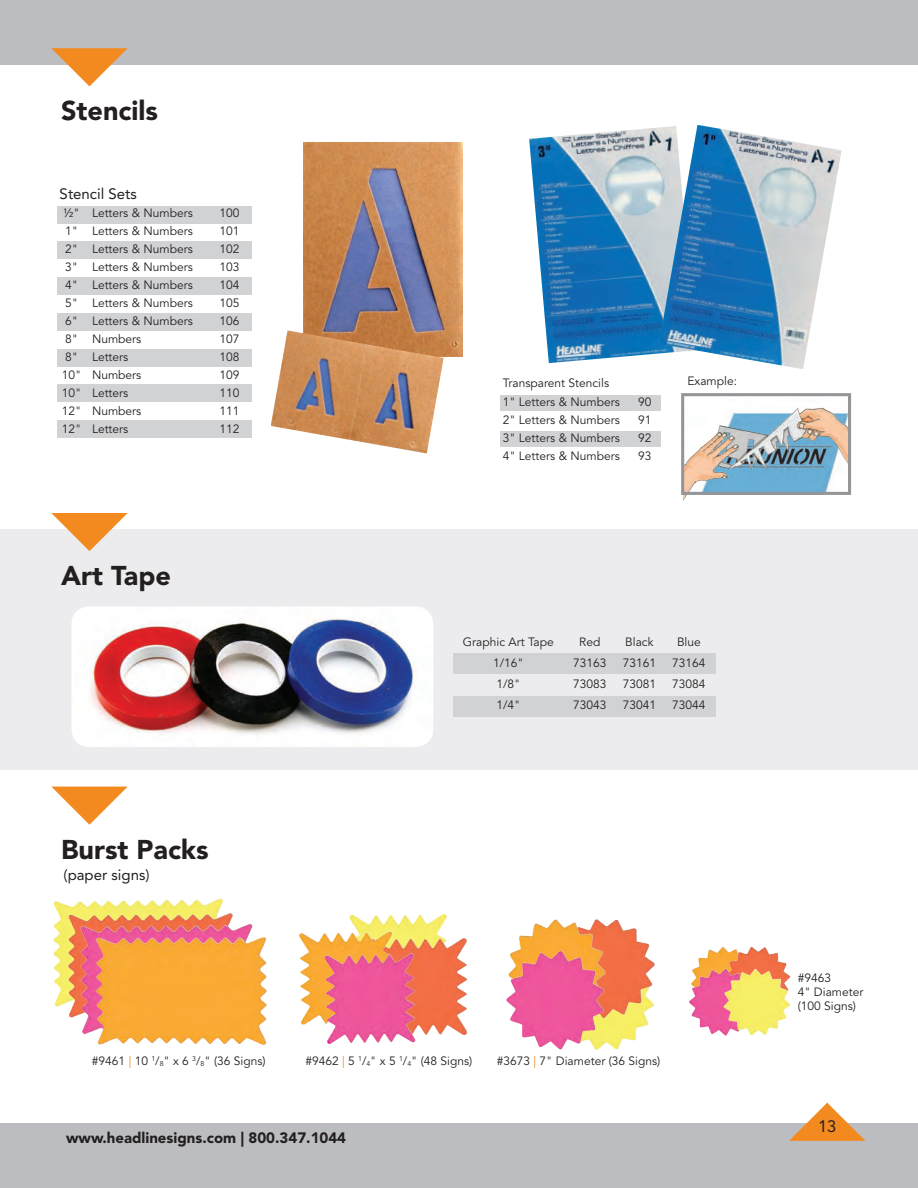
<style>
.page{position:relative;width:918px;height:1188px;background:#fff}
.page>*{position:absolute;margin:0;border:0;box-sizing:border-box;transform-origin:0 0}
.t1{font:900 27px "Avenir LT Std";color:#231f20}
.t2{font:16.5px "Avenir LT Std";color:#231f20}
.t3{font:900 15px "Avenir LT Std";color:#231f20}
.t4{font:15px "Avenir LT Std";color:#231f20}
.t5{font:12px "Avenir LT Std";color:#231f20}
.s1{color:#f28a20}
</style>
<div class="page">
<div style="left:0;top:0;width:918px;height:64px;background:#bcbdc0"></div>
<div style="left:0;top:1124px;width:918px;height:64px;background:#bcbdc0"></div>
<div style="left:0;top:529px;width:918px;height:241px;background:#ececee"></div>
<svg style="left:789px;top:1103px;width:76px;height:38px"></svg>
<svg style="left:51px;top:48px;width:77px;height:38px"></svg>
<svg style="left:51px;top:513px;width:77px;height:38px"></svg>
<svg style="left:52px;top:787px;width:75px;height:38px"></svg>
<div style="left:58px;top:206px;width:194px;height:17px;background:#d1d2d4"></div>
<div style="left:58px;top:242px;width:194px;height:17px;background:#d1d2d4"></div>
<div style="left:58px;top:277px;width:194px;height:18px;background:#d1d2d4"></div>
<div style="left:58px;top:313px;width:194px;height:17px;background:#d1d2d4"></div>
<div style="left:58px;top:349px;width:194px;height:17px;background:#d1d2d4"></div>
<div style="left:58px;top:385px;width:194px;height:17px;background:#d1d2d4"></div>
<div style="left:58px;top:420px;width:194px;height:18px;background:#d1d2d4"></div>
<img style="left:304px;top:142px;width:159px;height:215px">
<img style="left:271px;top:330px;width:173px;height:123px">
<img style="left:529px;top:127px;width:130px;height:236px">
<img style="left:659px;top:125px;width:183px;height:244px">
<div style="left:501px;top:431px;width:160px;height:15px;background:#d1d2d4"></div>
<div style="left:501px;top:395px;width:160px;height:15px;background:#d1d2d4"></div>
<img style="left:684px;top:407px;width:163px;height:92px">
<div style="left:681px;top:393px;width:170px;height:102px;border:3px solid #939598"></div>
<img style="left:349px;top:914px;width:98px;height:18px">
<img style="left:402px;top:932px;width:66px;height:103px">
<img style="left:299px;top:927px;width:103px;height:98px">
<img style="left:317px;top:944px;width:111px;height:100px">
<img style="left:698px;top:949px;width:22px;height:16px">
<img style="left:720px;top:947px;width:67px;height:18px">
<img style="left:689px;top:965px;width:31px;height:69px">
<img style="left:720px;top:965px;width:71px;height:71px">
<img style="left:611px;top:1025px;width:36px;height:25px">
<img style="left:611px;top:919px;width:44px;height:106px">
<img style="left:53px;top:898px;width:170px;height:109px">
<img style="left:59px;top:908px;width:174px;height:110px">
<img style="left:75px;top:918px;width:178px;height:116px">
<img style="left:90px;top:931px;width:177px;height:114px">
<img style="left:519px;top:919px;width:94px;height:105px">
<img style="left:506px;top:944px;width:105px;height:106px">
<img style="left:72px;top:606px;width:361px;height:141px">
<div style="left:453px;top:653px;width:262px;height:21px;background:#d1d2d4"></div>
<div style="left:453px;top:696px;width:262px;height:20px;background:#d1d2d4"></div>
<p class="t1" style="left:61px;top:95px;width:99px">Stencils</p>
<p class="t4" style="left:60px;top:185px;width:79px">Stencil Sets</p>
<p class="t5" style="left:63px;top:206px;width:18px">½"</p>
<p class="t5" style="left:65px;top:224px;width:14px">1"</p>
<p class="t5" style="left:65px;top:242px;width:14px">2"</p>
<p class="t5" style="left:65px;top:260px;width:14px">3"</p>
<p class="t5" style="left:65px;top:278px;width:14px">4"</p>
<p class="t5" style="left:65px;top:296px;width:14px">5"</p>
<p class="t5" style="left:65px;top:314px;width:14px">6"</p>
<p class="t5" style="left:65px;top:332px;width:14px">8"</p>
<p class="t5" style="left:65px;top:350px;width:14px">8"</p>
<p class="t5" style="left:62px;top:368px;width:21px">10"</p>
<p class="t5" style="left:62px;top:386px;width:21px">10"</p>
<p class="t5" style="left:62px;top:404px;width:21px">12"</p>
<p class="t5" style="left:62px;top:422px;width:21px">12"</p>
<p class="t5" style="left:92px;top:206px;width:102px">Letters &amp; Numbers</p>
<p class="t5" style="left:92px;top:224px;width:102px">Letters &amp; Numbers</p>
<p class="t5" style="left:92px;top:242px;width:102px">Letters &amp; Numbers</p>
<p class="t5" style="left:92px;top:260px;width:102px">Letters &amp; Numbers</p>
<p class="t5" style="left:92px;top:278px;width:102px">Letters &amp; Numbers</p>
<p class="t5" style="left:92px;top:296px;width:102px">Letters &amp; Numbers</p>
<p class="t5" style="left:92px;top:314px;width:102px">Letters &amp; Numbers</p>
<p class="t5" style="left:92px;top:332px;width:51px">Numbers</p>
<p class="t5" style="left:92px;top:350px;width:38px">Letters</p>
<p class="t5" style="left:92px;top:368px;width:51px">Numbers</p>
<p class="t5" style="left:92px;top:386px;width:38px">Letters</p>
<p class="t5" style="left:92px;top:404px;width:51px">Numbers</p>
<p class="t5" style="left:92px;top:422px;width:38px">Letters</p>
<p class="t5" style="left:219px;top:206px;width:22px">100</p>
<p class="t5" style="left:219px;top:224px;width:22px">101</p>
<p class="t5" style="left:219px;top:242px;width:22px">102</p>
<p class="t5" style="left:219px;top:260px;width:22px">103</p>
<p class="t5" style="left:219px;top:278px;width:22px">104</p>
<p class="t5" style="left:219px;top:296px;width:22px">105</p>
<p class="t5" style="left:219px;top:314px;width:22px">106</p>
<p class="t5" style="left:219px;top:332px;width:22px">107</p>
<p class="t5" style="left:219px;top:350px;width:22px">108</p>
<p class="t5" style="left:219px;top:368px;width:22px">109</p>
<p class="t5" style="left:219px;top:386px;width:22px">110</p>
<p class="t5" style="left:219px;top:404px;width:22px">111</p>
<p class="t5" style="left:219px;top:422px;width:22px">112</p>
<p class="t1" style="left:61px;top:559px;width:111px">Art Tape</p>
<p class="t1" style="left:61px;top:833px;width:149px">Burst Packs</p>
<p class="t4" style="left:64px;top:866px;width:88px">(paper signs)</p>
<p class="t5" style="left:503px;top:376px;width:108px">Transparent Stencils</p>
<p class="t5" style="left:688px;top:374px;width:51px">Example:</p>
<p class="t5" style="left:503px;top:395px;width:119px">1" Letters &amp; Numbers</p>
<p class="t5" style="left:503px;top:413px;width:119px">2" Letters &amp; Numbers</p>
<p class="t5" style="left:503px;top:431px;width:119px">3" Letters &amp; Numbers</p>
<p class="t5" style="left:503px;top:449px;width:119px">4" Letters &amp; Numbers</p>
<p class="t5" style="left:638px;top:395px;width:15px">90</p>
<p class="t5" style="left:638px;top:413px;width:15px">91</p>
<p class="t5" style="left:638px;top:431px;width:15px">92</p>
<p class="t5" style="left:638px;top:449px;width:15px">93</p>
<p class="t5" style="left:463px;top:635px;width:92px">Graphic Art Tape</p>
<p class="t5" style="left:493px;top:656px;width:32px">1/16"</p>
<p class="t5" style="left:496px;top:677px;width:26px">1/8"</p>
<p class="t5" style="left:496px;top:698px;width:26px">1/4"</p>
<p class="t5" style="left:579px;top:635px;width:23px">Red</p>
<p class="t5" style="left:573px;top:656px;width:35px">73163</p>
<p class="t5" style="left:573px;top:677px;width:35px">73083</p>
<p class="t5" style="left:573px;top:698px;width:35px">73043</p>
<p class="t5" style="left:625px;top:635px;width:30px">Black</p>
<p class="t5" style="left:623px;top:656px;width:35px">73161</p>
<p class="t5" style="left:623px;top:677px;width:35px">73081</p>
<p class="t5" style="left:623px;top:698px;width:35px">73041</p>
<p class="t5" style="left:677px;top:635px;width:25px">Blue</p>
<p class="t5" style="left:672px;top:656px;width:35px">73164</p>
<p class="t5" style="left:672px;top:677px;width:35px">73084</p>
<p class="t5" style="left:672px;top:698px;width:35px">73044</p>
<p class="t5" style="left:92px;top:1054px;width:175px">#9461 <span class="s1">|</span> 10 <sup>1</sup>/<sub>8</sub>" x 6 <sup>3</sup>/<sub>8</sub>" (36 Signs)</p>
<p class="t5" style="left:305px;top:1054px;width:168px">#9462 <span class="s1">|</span> 5 <sup>1</sup>/<sub>4</sub>" x 5 <sup>1</sup>/<sub>4</sub>" (48 Signs)</p>
<p class="t5" style="left:497px;top:1054px;width:165px">#3673 <span class="s1">|</span> 7" Diameter (36 Signs)</p>
<p class="t3" style="left:66px;top:1129px;width:282px">www.headlinesigns.com | 800.347.1044</p>
<p class="t5" style="left:798px;top:971px;width:35px">#9463</p>
<p class="t5" style="left:798px;top:985px;width:67px">4" Diameter</p>
<p class="t5" style="left:798px;top:999px;width:60px">(100 Signs)</p>
<p class="t2" style="left:818px;top:1117px;width:20px">13</p>
</div>
